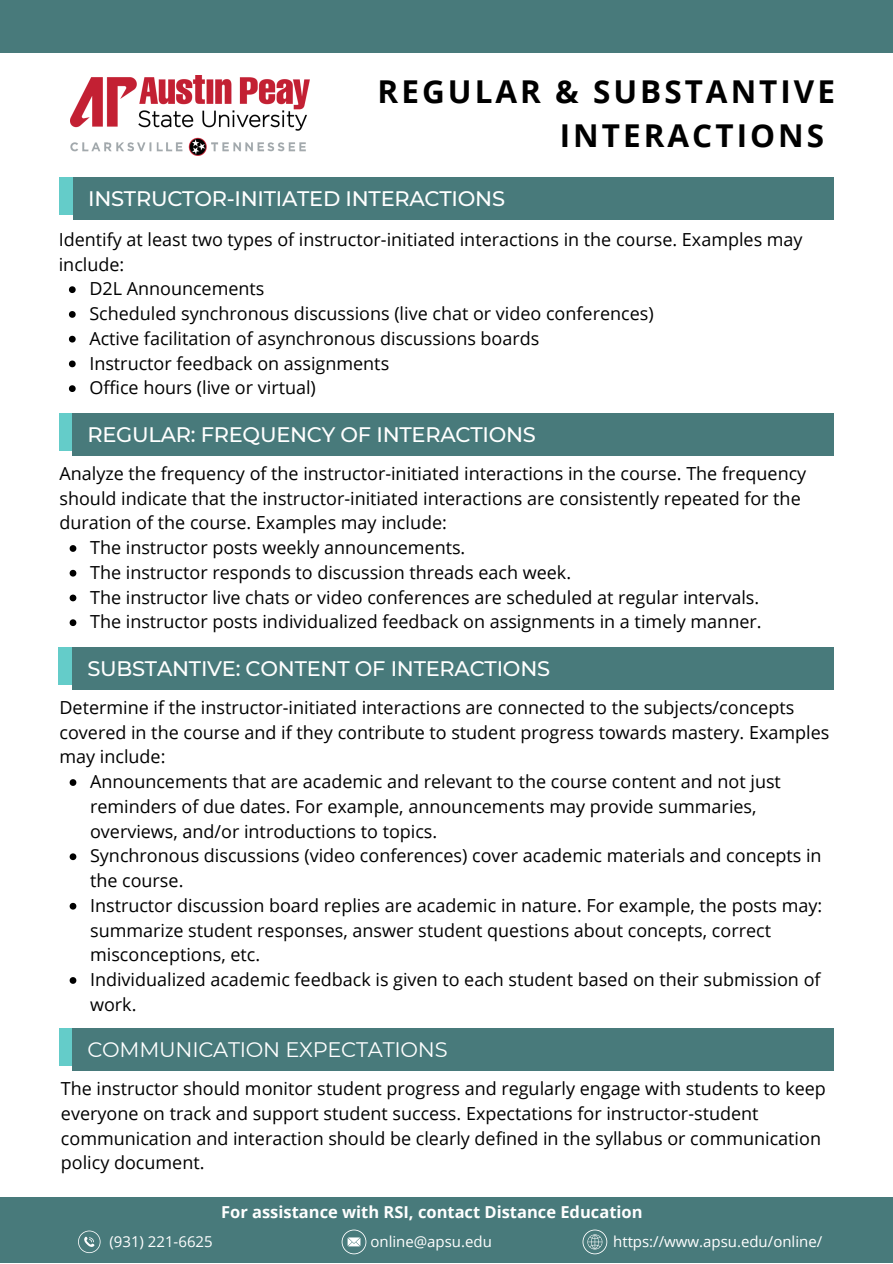
<style>
.page{position:relative;width:893px;height:1264px;background:#fff}
.page>*{position:absolute;margin:0;border:0;box-sizing:border-box;transform-origin:0 0}
.t1{font:700 31.5px/43.8px "Open Sans";letter-spacing:.095em;color:#000}
.t2{font:500 21px "Montserrat";letter-spacing:-.01em;color:#fff}
.t3{font:21px "Montserrat";letter-spacing:-.01em;color:#fff}
.t4{font:18px/24.8px "Open Sans";color:#000}
.t5{font:700 16.5px "Open Sans";color:#fff}
.t6{font:15px "Open Sans";color:#fff}
</style>
<div class="page">
<div style="left:0;top:0;width:892px;height:52px;background:#487a7b"></div>
<div style="left:0;top:1196px;width:892px;height:66px;background:#487a7b"></div>
<img style="left:71px;top:75px;width:238px;height:80px">
<svg style="left:69px;top:286px;width:7px;height:7px"></svg>
<svg style="left:69px;top:311px;width:7px;height:7px"></svg>
<svg style="left:69px;top:336px;width:7px;height:6px"></svg>
<svg style="left:69px;top:360px;width:7px;height:7px"></svg>
<svg style="left:69px;top:385px;width:7px;height:7px"></svg>
<div style="left:59px;top:177px;width:16px;height:38px;background:#64ccc9"></div>
<div style="left:73px;top:177px;width:760px;height:43px;background:#487a7b"></div>
<svg style="left:582px;top:1229px;width:25px;height:25px"></svg>
<svg style="left:341px;top:1229px;width:25px;height:25px"></svg>
<svg style="left:78px;top:1230px;width:22px;height:22px"></svg>
<div style="left:59px;top:413px;width:16px;height:38px;background:#64ccc9"></div>
<div style="left:72px;top:413px;width:761px;height:42px;background:#487a7b"></div>
<svg style="left:70px;top:545px;width:6px;height:7px"></svg>
<svg style="left:70px;top:570px;width:6px;height:6px"></svg>
<svg style="left:70px;top:594px;width:6px;height:7px"></svg>
<svg style="left:70px;top:619px;width:6px;height:7px"></svg>
<div style="left:59px;top:647px;width:15px;height:38px;background:#64ccc9"></div>
<div style="left:72px;top:647px;width:761px;height:42px;background:#487a7b"></div>
<svg style="left:70px;top:779px;width:6px;height:7px"></svg>
<svg style="left:70px;top:853px;width:6px;height:7px"></svg>
<svg style="left:70px;top:902px;width:6px;height:7px"></svg>
<svg style="left:70px;top:977px;width:6px;height:6px"></svg>
<div style="left:59px;top:1028px;width:16px;height:37px;background:#64ccc9"></div>
<div style="left:72px;top:1028px;width:761px;height:42px;background:#487a7b"></div>
<h1 class="t1" style="left:559px;top:69px;width:277px;text-indent:-182px">REGULAR &amp; SUBSTANTIVE<br>INTERACTIONS</h1>
<p class="t2" style="left:88px;top:186px;width:418px">INSTRUCTOR-INITIATED INTERACTIONS</p>
<p class="t4" style="left:59px;top:226px;width:745px">Identify at least two types of instructor-initiated interactions in the course. Examples may include:</p>
<p class="t4" style="left:89px;top:276px;width:565px">D2L Announcements<br>Scheduled synchronous discussions (live chat or video conferences)<br>Active facilitation of asynchronous discussions boards<br>Instructor feedback on assignments<br>Office hours (live or virtual)</p>
<p class="t2" style="left:87px;top:421px;width:450px">REGULAR: FREQUENCY OF INTERACTIONS</p>
<p class="t4" style="left:59px;top:460px;width:748px">Analyze the frequency of the instructor-initiated interactions in the course. The frequency should indicate that the instructor-initiated interactions are consistently repeated for the duration of the course. Examples may include:</p>
<p class="t4" style="left:90px;top:534px;width:673px">The instructor posts weekly announcements.<br>The instructor responds to discussion threads each week.<br>The instructor live chats or video conferences are scheduled at regular intervals.<br>The instructor posts individualized feedback on assignments in a timely manner.</p>
<p class="t2" style="left:87px;top:655px;width:464px">SUBSTANTIVE: CONTENT OF INTERACTIONS</p>
<p class="t4" style="left:59px;top:694px;width:771px">Determine if the instructor-initiated interactions are connected to the subjects/concepts covered in the course and if they contribute to student progress towards mastery. Examples may include:</p>
<p class="t4" style="left:90px;top:768px;width:733px">Announcements that are academic and relevant to the course content and not just reminders of due dates. For example, announcements may provide summaries, overviews, and/or introductions to topics.<br>Synchronous discussions (video conferences) cover academic materials and concepts in the course.<br>Instructor discussion board replies are academic in nature. For example, the posts may: summarize student responses, answer student questions about concepts, correct misconceptions, etc.<br>Individualized academic feedback is given to each student based on their submission of work.</p>
<p class="t3" style="left:87px;top:1036px;width:361px">COMMUNICATION EXPECTATIONS</p>
<p class="t4" style="left:61px;top:1075px;width:766px">The instructor should monitor student progress and regularly engage with students to keep everyone on track and support student success. Expectations for instructor-student communication and interaction should be clearly defined in the syllabus or communication policy document.</p>
<p class="t5" style="left:221px;top:1199px;width:423px">For assistance with RSI, contact Distance Education</p>
<p class="t6" style="left:109px;top:1231px;width:105px">(931) 221-6625</p>
<p class="t6" style="left:370px;top:1231px;width:123px">online@apsu.edu</p>
<p class="t6" style="left:613px;top:1231px;width:210px">https://www.apsu.edu/online/</p>
</div>
